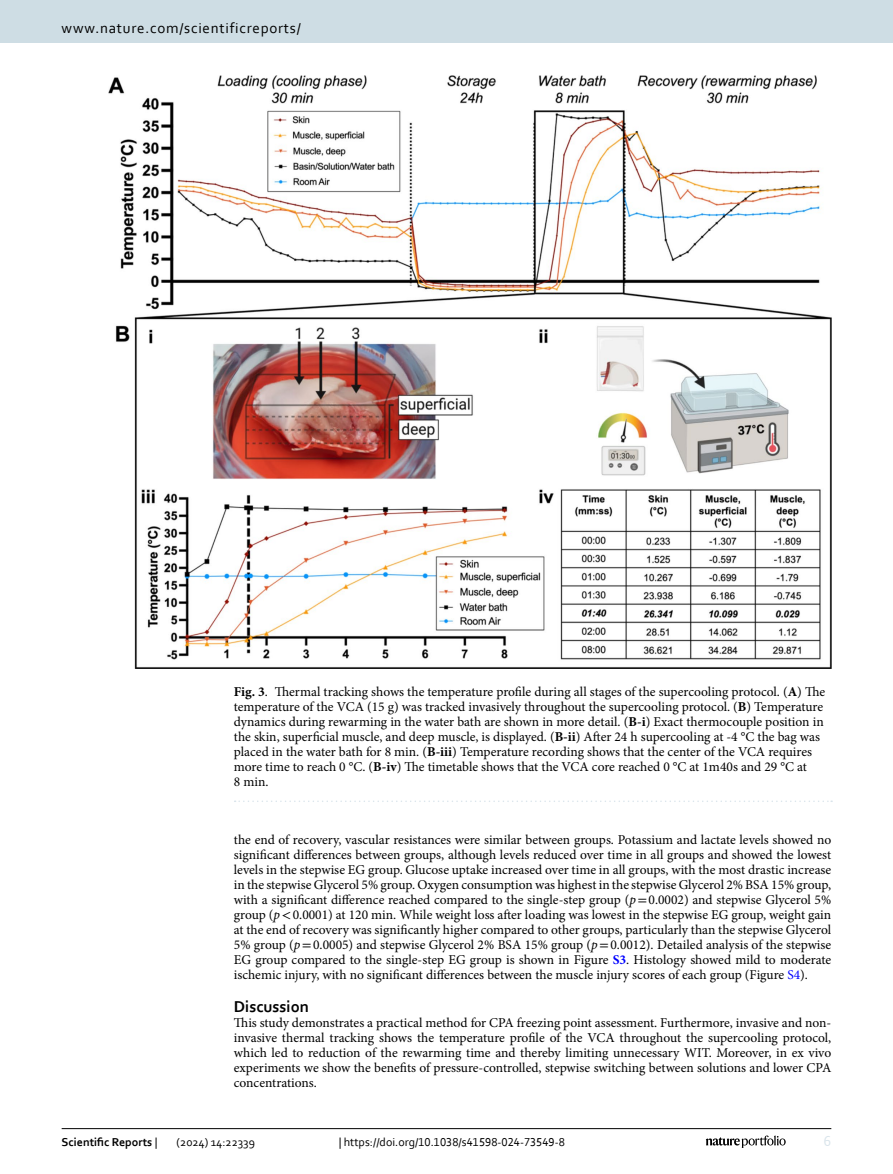
<style>
.page{position:relative;width:893px;height:1174px;background:#fff}
.page>*{position:absolute;margin:0;border:0;box-sizing:border-box;transform-origin:0 0}
.Head_1{font:700 16.5px "Corbel";color:#000}
.t1{font:15px "Corbel";letter-spacing:.05em;color:#000}
.t2{font:15px "Corbel";color:#d9e4eb}
.Body_Text_Indent{font:13.5px/15px "Minion Pro";color:#000;text-align:justify}
.Figure_Caption{font:13.5px/15px "Minion Pro";color:#000}
.Body_Text{font:13.5px/15px "Minion Pro";color:#000;text-align:justify}
.t3{font:12px "Corbel";color:#000}
.t4{font:700 12px "Corbel";color:#000}
.s1{font-weight:700}
.s2{font-style:italic}
.s3{font-family:"STIX"}
.s4{font-weight:700;color:#00f}
.s5{color:#00f}
.s6{font-weight:400}
</style>
<div class="page">
<img style="left:108px;top:76px;width:723px;height:592px">
<svg style="left:235px;top:800px;width:597px;height:2px"></svg>
<hr style="left:62px;top:1128px;width:769px;height:1px;background:#000">
<svg style="left:706px;top:1135px;width:80px;height:12px"></svg>
<div style="left:0;top:0;width:893px;height:43px;background:#cedde4"></div>
<p class="t1" style="left:62px;top:18px;width:241px">www.nature.com/scientificreports/</p>
<p class="Figure_Caption" style="left:234px;top:684px;width:593px"><span class="s1">Fig. 3</span>. Thermal tracking shows the temperature profile during all stages of the supercooling protocol. (<span class="s1">A</span>) The temperature of the VCA (15 g) was tracked invasively throughout the supercooling protocol. (<span class="s1">B</span>) Temperature dynamics during rewarming in the water bath are shown in more detail. (<span class="s1">B-i</span>) Exact thermocouple position in the skin, superficial muscle, and deep muscle, is displayed. (<span class="s1">B-ii</span>) After 24 h supercooling at -4 °C the bag was placed in the water bath for 8 min. (<span class="s1">B-iii</span>) Temperature recording shows that the center of the VCA requires more time to reach 0 °C. (<span class="s1">B-iv</span>) The timetable shows that the VCA core reached 0 °C at 1m40s and 29 °C at<br>8 min.</p>
<p class="Body_Text_Indent" style="left:234px;top:832px;width:599px">the end of recovery, vascular resistances were similar between groups. Potassium and lactate levels showed no significant differences between groups, although levels reduced over time in all groups and showed the lowest levels in the stepwise EG group. Glucose uptake increased over time in all groups, with the most drastic increase in the stepwise Glycerol 5% group. Oxygen consumption was highest in the stepwise Glycerol 2% BSA 15% group, with a significant difference reached compared to the single-step group (<span class="s2">p</span><span class="s3">=</span>0.0002) and stepwise Glycerol 5% group (<span class="s2">p</span><span class="s3">&lt;</span>0.0001) at 120 min. While weight loss after loading was lowest in the stepwise EG group, weight gain at the end of recovery was significantly higher compared to other groups, particularly than the stepwise Glycerol 5% group (<span class="s2">p</span><span class="s3">=</span>0.0005) and stepwise Glycerol 2% BSA 15% group (<span class="s2">p</span><span class="s3">=</span>0.0012). Detailed analysis of the stepwise EG group compared to the single-step EG group is shown in Figure <span class="s4">S3</span>. Histology showed mild to moderate ischemic injury, with no significant differences between the muscle injury scores of each group (Figure <span class="s5">S4</span>).</p>
<p class="Head_1" style="left:234px;top:996px;width:77px">Discussion</p>
<p class="Body_Text" style="left:234px;top:1015px;width:599px">This study demonstrates a practical method for CPA freezing point assessment. Furthermore, invasive and non&shy;invasive thermal tracking shows the temperature profile of the VCA throughout the supercooling protocol, which led to reduction of the rewarming time and thereby limiting unnecessary WIT. Moreover, in ex vivo experiments we show the benefits of pressure-controlled, stepwise switching between solutions and lower CPA concentrations.</p>
<p class="t4" style="left:62px;top:1134px;width:97px">Scientific Reports <span class="s6">|</span></p>
<p class="t3" style="left:177px;top:1134px;width:80px">(2024) 14:22339</p>
<p class="t3" style="left:339px;top:1134px;width:228px">| https://doi.org/10.1038/s41598-024-73549-8</p>
<p class="t2" style="left:824px;top:1132px;width:9px">6</p>
</div>
